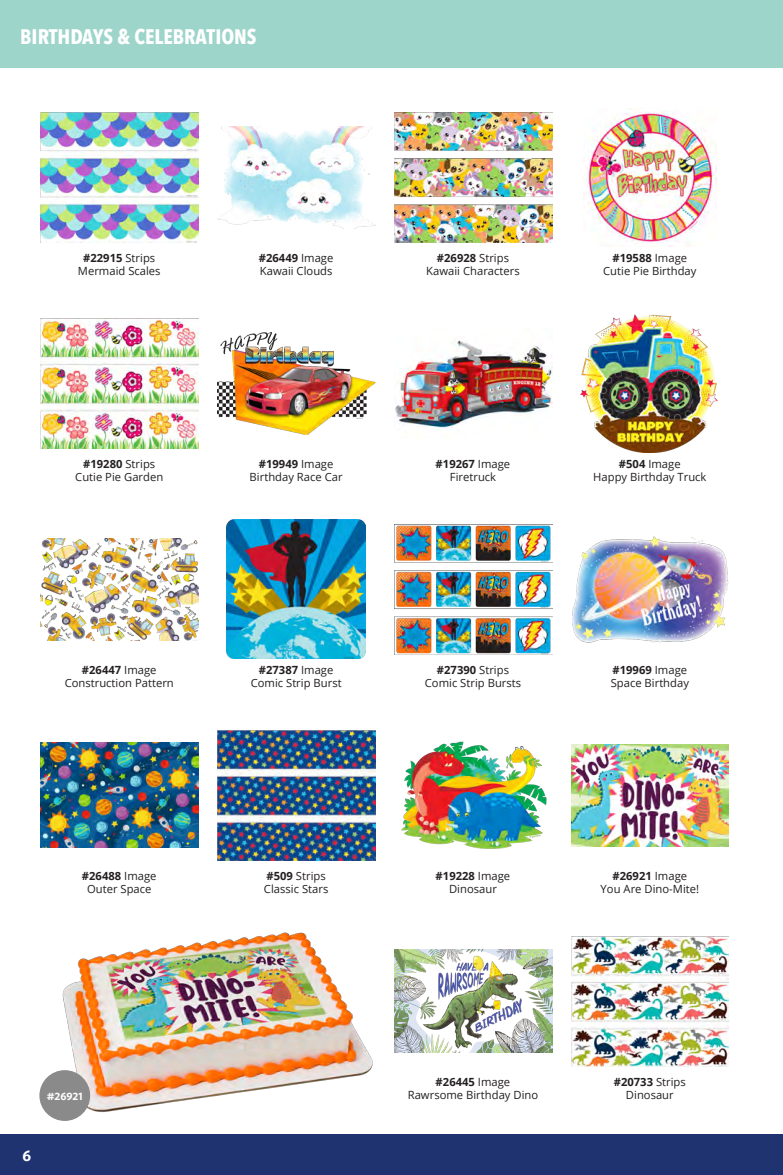
<style>
.page{position:relative;width:783px;height:1175px;background:#fff}
.page>*{position:absolute;margin:0;border:0;box-sizing:border-box;transform-origin:0 0}
.t1{font:700 21px "Avenir Next Condensed";color:#fff}
.t2{font:600 15px "Ideal Sans";color:#fff}
.Product_Details{font:11.25px "Open Sans";letter-spacing:-.005em;color:#231f20}
.Product_Details-2{font:700 11.25px "Open Sans";letter-spacing:-.005em;color:#231f20}
.Number_Category{font:600 10.5px "Ideal Sans";color:#fff}
.s1{font-weight:400}
.s2{font-weight:700}
</style>
<div class="page">
<div style="left:0;top:0;width:783px;height:67px;background:#9dd5cb"></div>
<div style="left:0;top:1134px;width:783px;height:40px;background:#1e3370"></div>
<img style="left:40px;top:112px;width:158px;height:130px">
<img style="left:40px;top:318px;width:158px;height:130px">
<img style="left:40px;top:538px;width:158px;height:102px">
<img style="left:40px;top:742px;width:158px;height:106px">
<img style="left:217px;top:126px;width:158px;height:103px">
<img style="left:217px;top:332px;width:158px;height:102px">
<img style="left:227px;top:520px;width:139px;height:138px">
<img style="left:217px;top:730px;width:158px;height:130px">
<img style="left:394px;top:112px;width:158px;height:130px">
<img style="left:395px;top:340px;width:157px;height:96px">
<img style="left:394px;top:524px;width:158px;height:130px">
<img style="left:401px;top:741px;width:146px;height:108px">
<img style="left:394px;top:950px;width:158px;height:102px">
<img style="left:583px;top:108px;width:134px;height:139px">
<img style="left:580px;top:314px;width:138px;height:139px">
<img style="left:572px;top:536px;width:157px;height:106px">
<img style="left:571px;top:744px;width:158px;height:102px">
<img style="left:571px;top:936px;width:158px;height:130px">
<img style="left:59px;top:932px;width:314px;height:189px">
<div style="left:39px;top:1070px;width:51px;height:50px;background:#8a8a8a;border-radius:50%"></div>
<h1 class="t1" style="left:20px;top:24px;width:238px">BIRTHDAYS &amp; CELEBRATIONS</h1>
<p class="Product_Details-2" style="left:83px;top:250px;width:74px">#22915 <span class="s1">Strips</span></p>
<p class="Product_Details" style="left:78px;top:263px;width:84px">Mermaid Scales</p>
<p class="Product_Details-2" style="left:83px;top:456px;width:74px">#19280 <span class="s1">Strips</span></p>
<p class="Product_Details" style="left:75px;top:469px;width:90px">Cutie Pie Garden</p>
<p class="Product_Details-2" style="left:82px;top:662px;width:76px">#26447 <span class="s1">Image</span></p>
<p class="Product_Details" style="left:65px;top:675px;width:111px">Construction Pattern</p>
<p class="Product_Details-2" style="left:82px;top:868px;width:76px">#26488 <span class="s1">Image</span></p>
<p class="Product_Details" style="left:87px;top:881px;width:66px">Outer Space</p>
<p class="Number_Category" style="left:47px;top:1087px;width:38px">#26921</p>
<h2 class="t2" style="left:23px;top:1143px;width:10px">6</h2>
<p class="Product_Details-2" style="left:259px;top:250px;width:76px">#26449 <span class="s1">Image</span></p>
<p class="Product_Details" style="left:260px;top:263px;width:74px">Kawaii Clouds</p>
<p class="Product_Details-2" style="left:437px;top:250px;width:74px">#26928 <span class="s1">Strips</span></p>
<p class="Product_Details" style="left:426px;top:263px;width:95px">Kawaii Characters</p>
<p class="Product_Details-2" style="left:613px;top:250px;width:76px">#19588 <span class="s1">Image</span></p>
<p class="Product_Details" style="left:603px;top:263px;width:95px">Cutie Pie Birthday</p>
<p class="Product_Details-2" style="left:259px;top:456px;width:76px">#19949 <span class="s1">Image</span></p>
<p class="Product_Details" style="left:250px;top:469px;width:95px">Birthday Race Car</p>
<p class="Product_Details-2" style="left:436px;top:456px;width:76px">#19267 <span class="s1">Image</span></p>
<p class="Product_Details" style="left:450px;top:469px;width:48px">Firetruck</p>
<p class="Product_Details" style="left:619px;top:456px;width:63px"><span class="s2">#504</span> Image</p>
<p class="Product_Details" style="left:593px;top:469px;width:115px">Happy Birthday Truck</p>
<p class="Product_Details-2" style="left:259px;top:662px;width:76px">#27387 <span class="s1">Image</span></p>
<p class="Product_Details" style="left:251px;top:675px;width:93px">Comic Strip Burst</p>
<p class="Product_Details-2" style="left:437px;top:662px;width:74px">#27390 <span class="s1">Strips</span></p>
<p class="Product_Details" style="left:425px;top:675px;width:98px">Comic Strip Bursts</p>
<p class="Product_Details-2" style="left:613px;top:662px;width:76px">#19969 <span class="s1">Image</span></p>
<p class="Product_Details" style="left:611px;top:675px;width:80px">Space Birthday</p>
<p class="Product_Details" style="left:266px;top:868px;width:61px"><span class="s2">#509</span> Strips</p>
<p class="Product_Details" style="left:264px;top:881px;width:66px">Classic Stars</p>
<p class="Product_Details-2" style="left:436px;top:868px;width:76px">#19228 <span class="s1">Image</span></p>
<p class="Product_Details" style="left:449px;top:881px;width:49px">Dinosaur</p>
<p class="Product_Details-2" style="left:613px;top:868px;width:76px">#26921 <span class="s1">Image</span></p>
<p class="Product_Details" style="left:601px;top:881px;width:100px">You Are Dino-Mite!</p>
<p class="Product_Details-2" style="left:436px;top:1074px;width:76px">#26445 <span class="s1">Image</span></p>
<p class="Product_Details" style="left:408px;top:1087px;width:132px">Rawrsome Birthday Dino</p>
<p class="Product_Details-2" style="left:614px;top:1074px;width:74px">#20733 <span class="s1">Strips</span></p>
<p class="Product_Details" style="left:626px;top:1087px;width:49px">Dinosaur</p>
</div>
